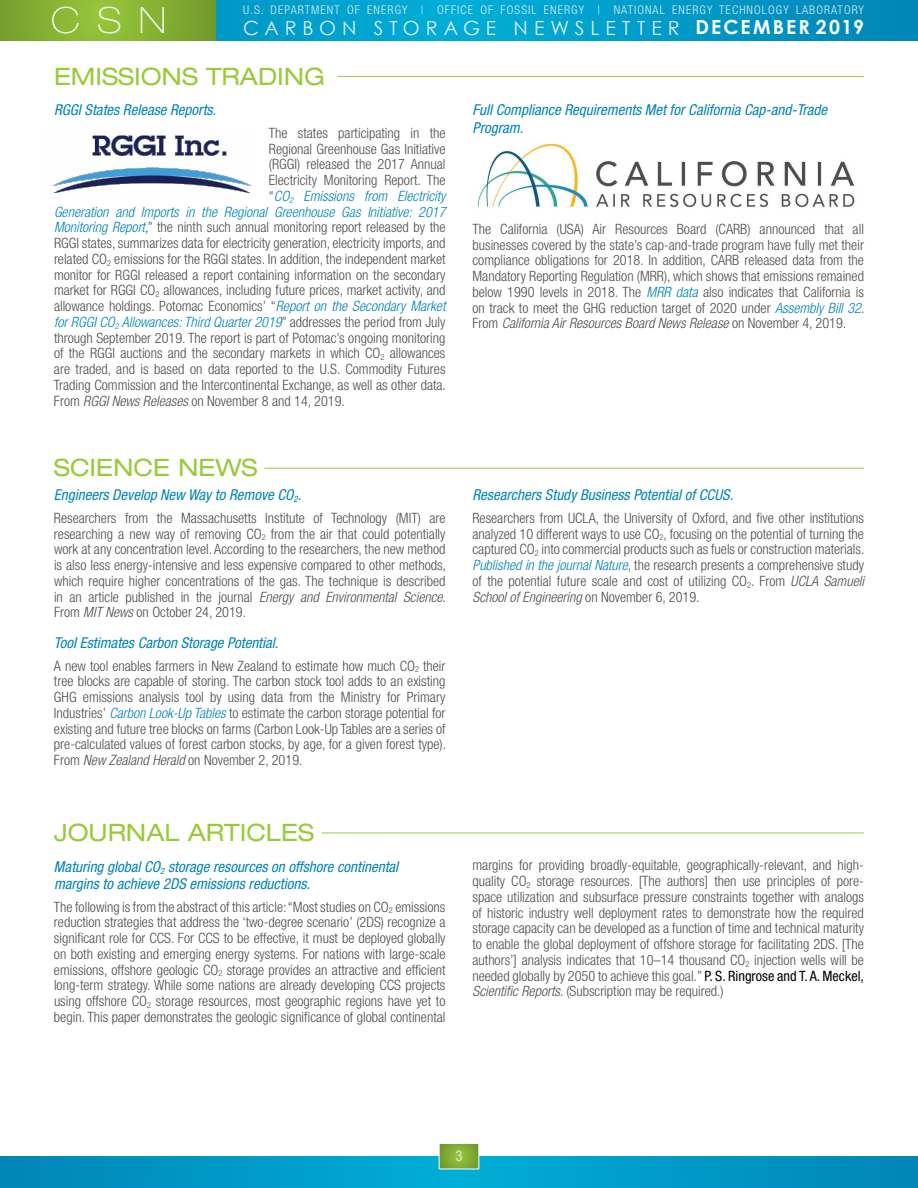
<style>
.page{position:relative;width:918px;height:1188px;background:#fff}
.page>*{position:absolute;margin:0;border:0;box-sizing:border-box;transform-origin:0 0}
.t1{font:expanded 24px "Helvetica Neue LT Std";color:#9aca3c}
.t2{font:19.5px "Century Gothic";letter-spacing:.305em;color:#dfeef6}
.t3{font:700 19.5px "Century Gothic";letter-spacing:.11em;color:#fff}
.t4{font:italic condensed 15px/17.2px "Helvetica Neue";color:#0084b6}
.t5{font:condensed 15px "Helvetica Neue LT Std";color:#e3e6d8}
.t6{font:300 condensed 14.25px/15.8px "Helvetica Neue LT Std";color:#4d4d4f;text-align:justify}
.t7{font:italic 300 condensed 14.25px "Helvetica Neue LT Std";color:#0084b6}
.t8{font:300 condensed 12px "Helvetica Neue LT Std";letter-spacing:.09em;color:#dfeef6}
.s1{font-style:normal;color:#4d4d4f}
.s2{font-style:italic;color:#0084b6}
.s3{font-style:italic}
.s4{font-weight:400;color:#000}
</style>
<div class="page">
<svg style="left:216px;top:0;width:702px;height:40px;background:#009cc9"></svg>
<svg style="left:0;top:0;width:216px;height:40px;background:#80ab31"></svg>
<svg style="left:0;top:1156px;width:918px;height:32px;background:#0098c6"></svg>
<svg style="left:52px;top:7px;width:112px;height:27px;background:#9ac34c"></svg>
<svg style="left:439px;top:1143px;width:40px;height:26px"></svg>
<div style="left:439px;top:1143px;width:40px;height:26px;border:1px solid #fff"></div>
<hr style="left:338px;top:76px;width:526px;height:1px;background:#9aca3c">
<hr style="left:265px;top:468px;width:599px;height:1px;background:#9aca3c">
<img style="left:52px;top:135px;width:200px;height:58px">
<img style="left:477px;top:143px;width:378px;height:65px">
<hr style="left:322px;top:833px;width:542px;height:1px;background:#9aca3c">
<p class="t8" style="left:243px;top:3px;width:622px">U.S. DEPARTMENT OF ENERGY | OFFICE OF FOSSIL ENERGY | NATIONAL ENERGY TECHNOLOGY LABORATORY</p>
<h2 class="t3" style="left:696px;top:15px;width:170px">DECEMBER 2019</h2>
<h1 class="t1" style="left:54px;top:62px;width:273px">EMISSIONS TRADING</h1>
<p class="t4" style="left:54px;top:101px;width:164px">RGGI States Release Reports.</p>
<p class="t6" style="left:269px;top:125px;width:178px">The states participating in the</p>
<p class="t6" style="left:269px;top:141px;width:178px">Regional Greenhouse Gas Initiative</p>
<p class="t6" style="left:269px;top:156px;width:178px">(RGGI) released the 2017 Annual</p>
<p class="t6" style="left:269px;top:172px;width:178px">Electricity Monitoring Report. The</p>
<p class="t7" style="left:269px;top:188px;width:178px"><span class="s1">“</span>CO<sub>2</sub> Emissions from Electricity</p>
<p class="t7" style="left:54px;top:203px;width:393px">Generation and Imports in the Regional Greenhouse Gas Initiative: 2017</p>
<p class="t6" style="left:54px;top:219px;width:393px"><span class="s2">Monitoring Report</span>,” the ninth such annual monitoring report released by the</p>
<p class="t6" style="left:54px;top:235px;width:393px">RGGI states, summarizes data for electricity generation, electricity imports, and</p>
<p class="t6" style="left:54px;top:251px;width:393px">related CO<sub>2</sub> emissions for the RGGI states. In addition, the independent market</p>
<p class="t6" style="left:54px;top:267px;width:393px">monitor for RGGI released a report containing information on the secondary</p>
<p class="t6" style="left:54px;top:282px;width:393px">market for RGGI CO<sub>2</sub> allowances, including future prices, market activity, and</p>
<p class="t6" style="left:54px;top:298px;width:393px">allowance holdings. Potomac Economics’ “<span class="s2">Report on the Secondary Market</span></p>
<p class="t7" style="left:54px;top:314px;width:393px">for RGGI CO<sub>2</sub> Allowances: Third Quarter 2019<span class="s1">” addresses the period from July</span></p>
<p class="t6" style="left:54px;top:330px;width:393px">through September 2019. The report is part of Potomac’s ongoing monitoring</p>
<p class="t6" style="left:54px;top:345px;width:393px">of the RGGI auctions and the secondary markets in which CO<sub>2</sub> allowances</p>
<p class="t6" style="left:54px;top:361px;width:393px">are traded, and is based on data reported to the U.S. Commodity Futures</p>
<p class="t6" style="left:54px;top:377px;width:394px">Trading Commission and the Intercontinental Exchange, as well as other data.</p>
<p class="t6" style="left:54px;top:393px;width:293px">From <span class="s3">RGGI News Releases</span> on November 8 and 14, 2019.</p>
<h2 class="t2" style="left:243px;top:16px;width:438px">CARBON STORAGE NEWSLETTER</h2>
<p class="t4" style="left:472px;top:101px;width:356px">Full Compliance Requirements Met for California Cap-and-Trade<br>Program.</p>
<p class="t6" style="left:472px;top:221px;width:394px">The California (USA) Air Resources Board (CARB) announced that all businesses covered by the state’s cap-and-trade program have fully met their compliance obligations for 2018. In addition, CARB released data from the Mandatory Reporting Regulation (MRR), which shows that emissions remained below 1990 levels in 2018. The <span class="s2">MRR data</span> also indicates that California is on track to meet the GHG reduction target of 2020 under <span class="s2">Assembly Bill 32</span>.<br>From <span class="s3">California Air Resources Board News Release</span> on November 4, 2019.</p>
<h1 class="t1" style="left:54px;top:453px;width:205px">SCIENCE NEWS</h1>
<p class="t4" style="left:54px;top:486px;width:249px">Engineers Develop New Way to Remove CO<sub>2</sub>.</p>
<p class="t6" style="left:54px;top:510px;width:394px">Researchers from the Massachusetts Institute of Technology (MIT) are researching a new way of removing CO<sub>2</sub> from the air that could potentially work at any concentration level. According to the researchers, the new method is also less energy-intensive and less expensive compared to other methods, which require higher concentrations of the gas. The technique is described in an article published in the journal <span class="s3">Energy and Environmental Science</span>.<br>From <span class="s3">MIT News</span> on October 24, 2019.</p>
<p class="t4" style="left:54px;top:634px;width:226px">Tool Estimates Carbon Storage Potential.</p>
<p class="t6" style="left:54px;top:658px;width:394px">A new tool enables farmers in New Zealand to estimate how much CO<sub>2</sub> their tree blocks are capable of storing. The carbon stock tool adds to an existing GHG emissions analysis tool by using data from the Ministry for Primary Industries’ <span class="s2">Carbon Look-Up Tables</span> to estimate the carbon storage potential for existing and future tree blocks on farms (Carbon Look-Up Tables are a series of pre-calculated values of forest carbon stocks, by age, for a given forest type).<br>From <span class="s3">New Zealand Herald</span> on November 2, 2019.</p>
<h1 class="t1" style="left:54px;top:818px;width:262px">JOURNAL ARTICLES</h1>
<p class="t4" style="left:54px;top:858px;width:346px">Maturing global CO<sub>2</sub> storage resources on offshore continental margins to achieve 2DS emissions reductions.</p>
<p class="t6" style="left:54px;top:899px;width:393px">The following is from the abstract of this article: “Most studies on CO<sub>2</sub> emissions reduction strategies that address the ‘two-degree scenario’ (2DS) recognize a significant role for CCS. For CCS to be effective, it must be deployed globally on both existing and emerging energy systems. For nations with large-scale emissions, offshore geologic CO<sub>2</sub> storage provides an attractive and efficient long-term strategy. While some nations are already developing CCS projects using offshore CO<sub>2</sub> storage resources, most geographic regions have yet to begin. This paper demonstrates the geologic significance of global continental</p>
<p class="t4" style="left:472px;top:486px;width:262px">Researchers Study Business Potential of CCUS.</p>
<p class="t6" style="left:472px;top:510px;width:394px">Researchers from UCLA, the University of Oxford, and five other institutions analyzed 10 different ways to use CO<sub>2</sub>, focusing on the potential of turning the captured CO<sub>2</sub> into commercial products such as fuels or construction materials.<br><span class="s2">Published in the journal Nature</span>, the research presents a comprehensive study of the potential future scale and cost of utilizing CO<sub>2</sub>. From <span class="s3">UCLA Samueli School of Engineering</span> on November 6, 2019.</p>
<p class="t6" style="left:472px;top:857px;width:393px">margins for providing broadly-equitable, geographically-relevant, and high&shy;quality CO<sub>2</sub> storage resources. [The authors] then use principles of pore&shy;space utilization and subsurface pressure constraints together with analogs of historic industry well deployment rates to demonstrate how the required storage capacity can be developed as a function of time and technical maturity to enable the global deployment of offshore storage for facilitating 2DS. [The authors’] analysis indicates that 10–14 thousand CO<sub>2</sub> injection wells will be needed globally by 2050 to achieve this goal.” <span class="s4">P. S. Ringrose and T. A. Meckel, </span><span class="s3">Scientific Reports</span>. (Subscription may be required.)</p>
<p class="t5" style="left:455px;top:1147px;width:9px">3</p>
</div>
